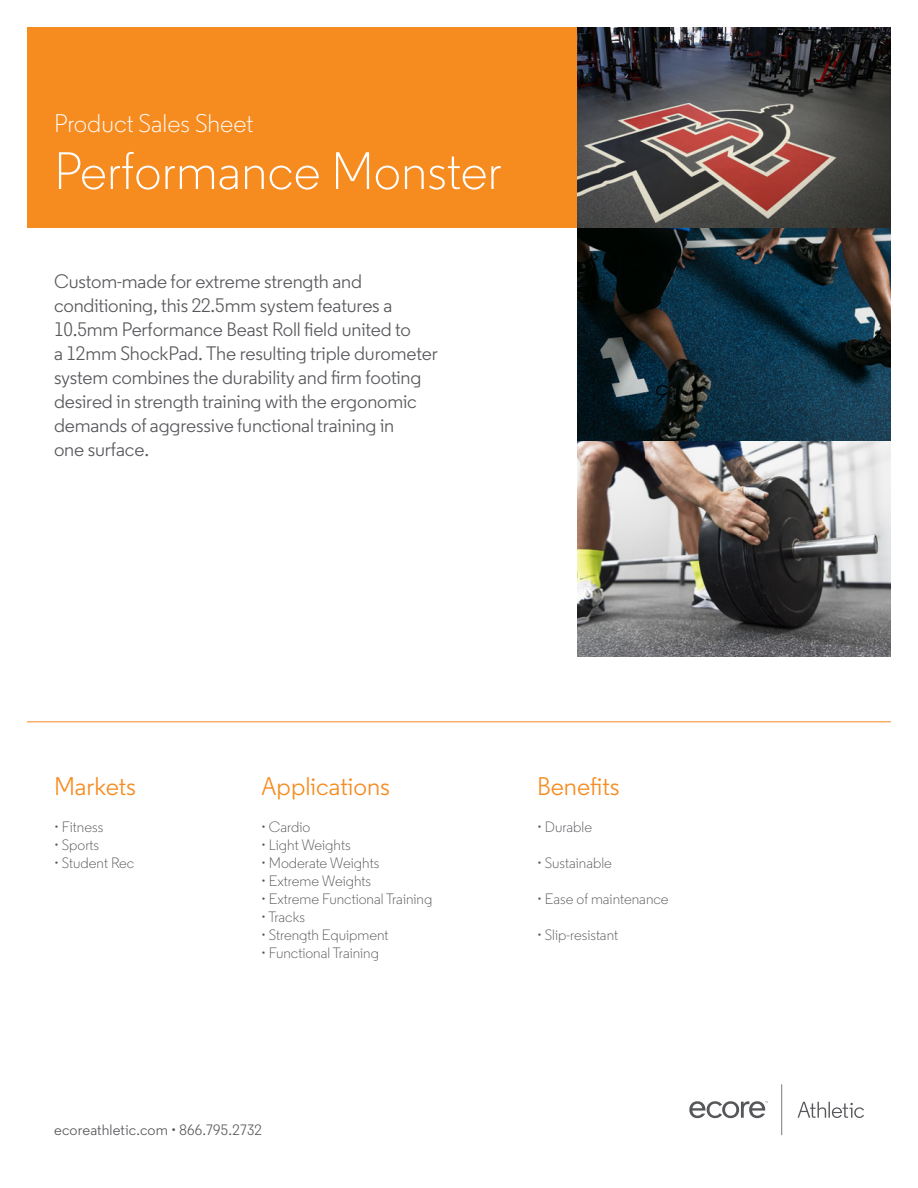
<style>
.page{position:relative;width:918px;height:1188px;background:#fff}
.page>*{position:absolute;margin:0;border:0;box-sizing:border-box;transform-origin:0 0}
.t1{font:300 52.5px "Regular";color:#fff}
.t2{font:25.5px "Regular";color:#f68b1f}
.t3{font:300 25.5px "Regular";color:#fff}
.Intro_Copy{font:19.5px/24px "Regular";letter-spacing:-.01em;color:#56575a}
.t4{font:300 15px "Regular";color:#56575a}
.t5{font:15px "Regular";letter-spacing:.01em;color:#56575a}
</style>
<div class="page">
<div style="left:27px;top:27px;width:579px;height:200px;background:#f68b1f"></div>
<img style="left:577px;top:227px;width:314px;height:215px">
<svg style="left:577px;top:27px;width:314px;height:200px;background:#534848"></svg>
<svg style="left:577px;top:442px;width:314px;height:214px;background:#888380"></svg>
<hr style="left:27px;top:721px;width:864px;height:1px;background:#f68b1f">
<svg style="left:798px;top:1102px;width:66px;height:16px"></svg>
<svg style="left:689px;top:1101px;width:79px;height:17px"></svg>
<svg style="left:781px;top:1084px;width:1px;height:51px"></svg>
<p class="t3" style="left:54px;top:108px;width:201px">Product Sales Sheet</p>
<p class="t1" style="left:54px;top:139px;width:449px">Performance Monster</p>
<p class="Intro_Copy" style="left:54px;top:269px;width:385px">Custom-made for extreme strength and conditioning, this 22.5mm system features a 10.5mm Performance Beast Roll field united to<br>a 12mm ShockPad. The resulting triple durometer system combines the durability and firm footing desired in strength training with the ergonomic demands of aggressive functional training in<br>one surface.</p>
<p class="t2" style="left:54px;top:770px;width:84px">Markets</p>
<p class="t2" style="left:261px;top:770px;width:131px">Applications</p>
<p class="t2" style="left:537px;top:770px;width:84px">Benefits</p>
<p class="t4" style="left:54px;top:818px;width:51px">• Fitness</p>
<p class="t4" style="left:54px;top:836px;width:46px">• Sports</p>
<p class="t4" style="left:54px;top:854px;width:82px">• Student Rec</p>
<p class="t4" style="left:261px;top:818px;width:51px">• Cardio</p>
<p class="t4" style="left:261px;top:836px;width:91px">• Light Weights</p>
<p class="t4" style="left:261px;top:854px;width:120px">• Moderate Weights</p>
<p class="t4" style="left:261px;top:872px;width:112px">• Extreme Weights</p>
<p class="t4" style="left:261px;top:890px;width:173px">• Extreme Functional Training</p>
<p class="t4" style="left:261px;top:908px;width:45px">• Tracks</p>
<p class="t4" style="left:261px;top:926px;width:129px">• Strength Equipment</p>
<p class="t4" style="left:261px;top:944px;width:120px">• Functional Training</p>
<p class="t4" style="left:537px;top:818px;width:57px">• Durable</p>
<p class="t4" style="left:537px;top:854px;width:76px">• Sustainable</p>
<p class="t4" style="left:537px;top:890px;width:133px">• Ease of maintenance</p>
<p class="t4" style="left:537px;top:926px;width:83px">• Slip-resistant</p>
<p class="t5" style="left:54px;top:1121px;width:209px">ecoreathletic.com • 866.795.2732</p>
</div>
